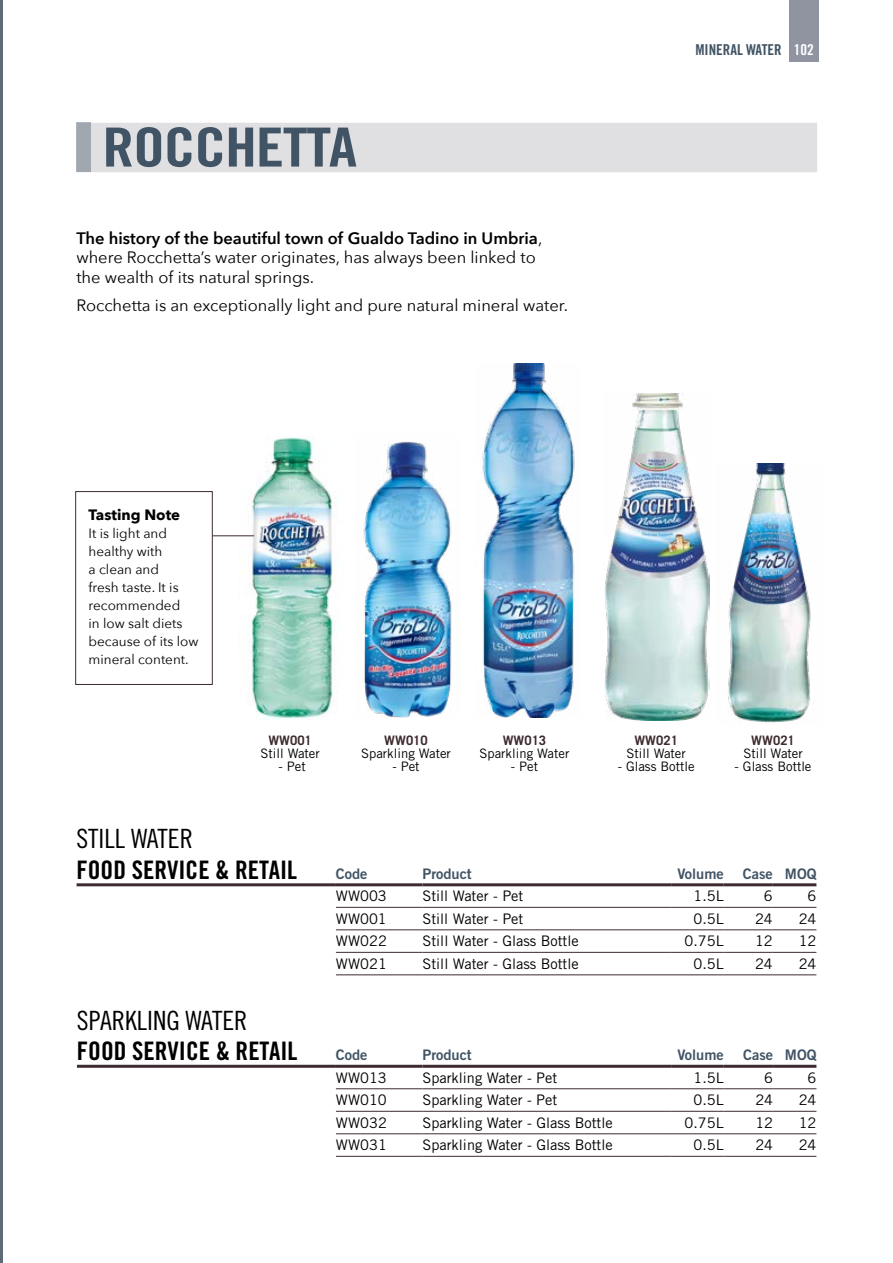
<style>
.page{position:relative;width:893px;height:1263px;background:#fff}
.page>*{position:absolute;margin:0;border:0;box-sizing:border-box;transform-origin:0 0}
.t1{font:54px "Trade Gothic LT Std Bd Cn 20";letter-spacing:-.02em;color:#415465;scale:1.18 1}
.t2{font:26.55px "Trade Gothic LT Std Cn 18";color:#000}
.t3{font:25.5px "Trade Gothic LT Std Bd Cn 20";color:#000}
.t4{font:16.5px/19.5px "Avenir Next";color:#000}
.t5{font:15px "Trade Gothic LT Std Bd Cn 20";color:#415465}
.t6{font:700 15px "Avenir Next";color:#000}
.t7{font:14.55px "Trade Gothic LT Std";color:#000}
.t8{font:14.55px "Trade Gothic LT Std Bd 2";color:#415465}
.t9{font:13.5px/18.1px "Avenir Next";color:#000}
.t10{font:13.05px "Trade Gothic LT Std";color:#000}
.t11{font:700 13.05px "Trade Gothic LT Std";color:#3e2b2f}
.s1{font-weight:600}
.s2{color:#fff}
</style>
<div class="page">
<hr style="left:0;top:0;width:2px;height:1263px;background:#5f6a79">
<hr style="left:77px;top:1065px;width:259px;height:3px;background:#3e2b2f">
<hr style="left:336px;top:1065px;width:86px;height:3px;background:#3e2b2f">
<hr style="left:422px;top:1065px;width:250px;height:3px;background:#3e2b2f">
<hr style="left:672px;top:1065px;width:52px;height:3px;background:#3e2b2f">
<hr style="left:724px;top:1065px;width:49px;height:3px;background:#3e2b2f">
<hr style="left:773px;top:1065px;width:43px;height:3px;background:#3e2b2f">
<hr style="left:336px;top:1088px;width:86px;height:1px;background:#3e2b2f">
<hr style="left:422px;top:1088px;width:250px;height:1px;background:#3e2b2f">
<hr style="left:672px;top:1088px;width:52px;height:1px;background:#3e2b2f">
<hr style="left:724px;top:1088px;width:49px;height:1px;background:#3e2b2f">
<hr style="left:773px;top:1088px;width:43px;height:1px;background:#3e2b2f">
<hr style="left:336px;top:1111px;width:86px;height:1px;background:#3e2b2f">
<hr style="left:422px;top:1111px;width:250px;height:1px;background:#3e2b2f">
<hr style="left:672px;top:1111px;width:52px;height:1px;background:#3e2b2f">
<hr style="left:724px;top:1111px;width:49px;height:1px;background:#3e2b2f">
<hr style="left:773px;top:1111px;width:43px;height:1px;background:#3e2b2f">
<hr style="left:336px;top:1133px;width:86px;height:1px;background:#3e2b2f">
<hr style="left:422px;top:1133px;width:250px;height:1px;background:#3e2b2f">
<hr style="left:672px;top:1133px;width:52px;height:1px;background:#3e2b2f">
<hr style="left:724px;top:1133px;width:49px;height:1px;background:#3e2b2f">
<hr style="left:773px;top:1133px;width:43px;height:1px;background:#3e2b2f">
<hr style="left:336px;top:1156px;width:86px;height:1px;background:#3e2b2f">
<hr style="left:422px;top:1156px;width:250px;height:1px;background:#3e2b2f">
<hr style="left:672px;top:1156px;width:52px;height:1px;background:#3e2b2f">
<hr style="left:724px;top:1156px;width:49px;height:1px;background:#3e2b2f">
<hr style="left:773px;top:1156px;width:43px;height:1px;background:#3e2b2f">
<hr style="left:77px;top:883px;width:259px;height:3px;background:#3e2b2f">
<hr style="left:336px;top:883px;width:86px;height:3px;background:#3e2b2f">
<hr style="left:422px;top:883px;width:250px;height:3px;background:#3e2b2f">
<hr style="left:672px;top:883px;width:52px;height:3px;background:#3e2b2f">
<hr style="left:724px;top:883px;width:49px;height:3px;background:#3e2b2f">
<hr style="left:773px;top:883px;width:43px;height:3px;background:#3e2b2f">
<hr style="left:336px;top:907px;width:86px;height:1px;background:#3e2b2f">
<hr style="left:422px;top:907px;width:250px;height:1px;background:#3e2b2f">
<hr style="left:672px;top:907px;width:52px;height:1px;background:#3e2b2f">
<hr style="left:724px;top:907px;width:49px;height:1px;background:#3e2b2f">
<hr style="left:773px;top:907px;width:43px;height:1px;background:#3e2b2f">
<hr style="left:336px;top:929px;width:86px;height:1px;background:#3e2b2f">
<hr style="left:422px;top:929px;width:250px;height:1px;background:#3e2b2f">
<hr style="left:672px;top:929px;width:52px;height:1px;background:#3e2b2f">
<hr style="left:724px;top:929px;width:49px;height:1px;background:#3e2b2f">
<hr style="left:773px;top:929px;width:43px;height:1px;background:#3e2b2f">
<hr style="left:336px;top:952px;width:86px;height:1px;background:#3e2b2f">
<hr style="left:422px;top:952px;width:250px;height:1px;background:#3e2b2f">
<hr style="left:672px;top:952px;width:52px;height:1px;background:#3e2b2f">
<hr style="left:724px;top:952px;width:49px;height:1px;background:#3e2b2f">
<hr style="left:773px;top:952px;width:43px;height:1px;background:#3e2b2f">
<hr style="left:336px;top:974px;width:86px;height:1px;background:#3e2b2f">
<hr style="left:422px;top:974px;width:250px;height:1px;background:#3e2b2f">
<hr style="left:672px;top:974px;width:52px;height:1px;background:#3e2b2f">
<hr style="left:724px;top:974px;width:49px;height:1px;background:#3e2b2f">
<hr style="left:773px;top:974px;width:43px;height:1px;background:#3e2b2f">
<div style="left:77px;top:123px;width:740px;height:49px;background:#e0e0e3"></div>
<img style="left:239px;top:437px;width:97px;height:282px">
<img style="left:363px;top:442px;width:89px;height:275px">
<img style="left:482px;top:364px;width:93px;height:353px">
<img style="left:604px;top:394px;width:105px;height:326px">
<img style="left:728px;top:464px;width:86px;height:259px">
<div style="left:75px;top:491px;width:137px;height:194px;border:1px solid #3e2b2f"></div>
<hr style="left:212px;top:535px;width:42px;height:1px;background:#3e2b2f">
<div style="left:789px;top:0;width:30px;height:61px;background:#8f94a0"></div>
<div style="left:77px;top:123px;width:14px;height:49px;background:#a1a7af"></div>
<h1 class="t1" style="left:102px;top:114px;width:217px">ROCCHETTA</h1>
<p class="t4" style="left:76px;top:228px;width:467px"><span class="s1">The history of the beautiful town of Gualdo Tadino in Umbria</span>, where Rocchetta’s water originates, has always been linked to the wealth of its natural springs.</p>
<p class="t4" style="left:76px;top:294px;width:493px">Rocchetta is an exceptionally light and pure natural mineral water.</p>
<p class="t5" style="left:695px;top:41px;width:120px">MINERAL WATER <span class="s2">102</span></p>
<p class="t6" style="left:89px;top:501px;width:93px">Tasting Note</p>
<p class="t9" style="left:89px;top:523px;width:111px">It is light and healthy with<br>a clean and<br>fresh taste. It is recommended<br>in low salt diets because of its low mineral content.</p>
<p class="t11" style="left:268px;top:733px;width:45px">WW001</p>
<p class="t10" style="left:260px;top:746px;width:61px">Still Water</p>
<p class="t10" style="left:279px;top:759px;width:29px">- Pet</p>
<p class="t11" style="left:384px;top:733px;width:45px">WW010</p>
<p class="t10" style="left:361px;top:746px;width:91px">Sparkling Water</p>
<p class="t10" style="left:392px;top:759px;width:29px">- Pet</p>
<p class="t11" style="left:503px;top:733px;width:45px">WW013</p>
<p class="t10" style="left:479px;top:746px;width:91px">Sparkling Water</p>
<p class="t10" style="left:511px;top:759px;width:29px">- Pet</p>
<p class="t11" style="left:634px;top:733px;width:45px">WW021</p>
<p class="t10" style="left:626px;top:746px;width:61px">Still Water</p>
<p class="t10" style="left:618px;top:759px;width:78px">- Glass Bottle</p>
<p class="t11" style="left:751px;top:733px;width:45px">WW021</p>
<p class="t10" style="left:743px;top:746px;width:61px">Still Water</p>
<p class="t10" style="left:735px;top:759px;width:78px">- Glass Bottle</p>
<h2 class="t2" style="left:77px;top:823px;width:118px">STILL WATER</h2>
<h3 class="t3" style="left:77px;top:854px;width:222px">FOOD SERVICE &amp; RETAIL</h3>
<p class="t8" style="left:336px;top:864px;width:33px">Code</p>
<p class="t8" style="left:422px;top:864px;width:51px">Product</p>
<p class="t8" style="left:677px;top:864px;width:48px">Volume</p>
<p class="t8" style="left:743px;top:864px;width:75px">Case MOQ</p>
<p class="t7" style="left:336px;top:887px;width:52px">WW003</p>
<p class="t7" style="left:422px;top:887px;width:102px">Still Water - Pet</p>
<p class="t7" style="left:693px;top:887px;width:32px">1.5L</p>
<p class="t7" style="left:764px;top:887px;width:10px">6</p>
<p class="t7" style="left:808px;top:887px;width:10px">6</p>
<p class="t7" style="left:336px;top:910px;width:52px">WW001</p>
<p class="t7" style="left:422px;top:910px;width:102px">Still Water - Pet</p>
<p class="t7" style="left:693px;top:910px;width:32px">0.5L</p>
<p class="t7" style="left:755px;top:910px;width:19px">24</p>
<p class="t7" style="left:799px;top:910px;width:19px">24</p>
<p class="t7" style="left:336px;top:932px;width:52px">WW022</p>
<p class="t7" style="left:422px;top:932px;width:158px">Still Water - Glass Bottle</p>
<p class="t7" style="left:685px;top:932px;width:41px">0.75L</p>
<p class="t7" style="left:755px;top:932px;width:19px">12</p>
<p class="t7" style="left:799px;top:932px;width:19px">12</p>
<p class="t7" style="left:336px;top:955px;width:52px">WW021</p>
<p class="t7" style="left:422px;top:955px;width:158px">Still Water - Glass Bottle</p>
<p class="t7" style="left:693px;top:955px;width:32px">0.5L</p>
<p class="t7" style="left:755px;top:955px;width:19px">24</p>
<p class="t7" style="left:799px;top:955px;width:19px">24</p>
<h2 class="t2" style="left:77px;top:1005px;width:172px">SPARKLING WATER</h2>
<h3 class="t3" style="left:77px;top:1036px;width:222px">FOOD SERVICE &amp; RETAIL</h3>
<p class="t8" style="left:336px;top:1046px;width:33px">Code</p>
<p class="t8" style="left:422px;top:1046px;width:51px">Product</p>
<p class="t8" style="left:677px;top:1046px;width:48px">Volume</p>
<p class="t8" style="left:743px;top:1046px;width:75px">Case MOQ</p>
<p class="t7" style="left:336px;top:1069px;width:52px">WW013</p>
<p class="t7" style="left:422px;top:1069px;width:136px">Sparkling Water - Pet</p>
<p class="t7" style="left:693px;top:1069px;width:32px">1.5L</p>
<p class="t7" style="left:764px;top:1069px;width:10px">6</p>
<p class="t7" style="left:808px;top:1069px;width:10px">6</p>
<p class="t7" style="left:336px;top:1091px;width:52px">WW010</p>
<p class="t7" style="left:422px;top:1091px;width:136px">Sparkling Water - Pet</p>
<p class="t7" style="left:693px;top:1091px;width:32px">0.5L</p>
<p class="t7" style="left:755px;top:1091px;width:19px">24</p>
<p class="t7" style="left:799px;top:1091px;width:19px">24</p>
<p class="t7" style="left:336px;top:1114px;width:52px">WW032</p>
<p class="t7" style="left:422px;top:1114px;width:192px">Sparkling Water - Glass Bottle</p>
<p class="t7" style="left:685px;top:1114px;width:41px">0.75L</p>
<p class="t7" style="left:755px;top:1114px;width:19px">12</p>
<p class="t7" style="left:799px;top:1114px;width:19px">12</p>
<p class="t7" style="left:336px;top:1136px;width:52px">WW031</p>
<p class="t7" style="left:422px;top:1136px;width:192px">Sparkling Water - Glass Bottle</p>
<p class="t7" style="left:693px;top:1136px;width:32px">0.5L</p>
<p class="t7" style="left:755px;top:1136px;width:19px">24</p>
<p class="t7" style="left:799px;top:1136px;width:19px">24</p>
</div>
